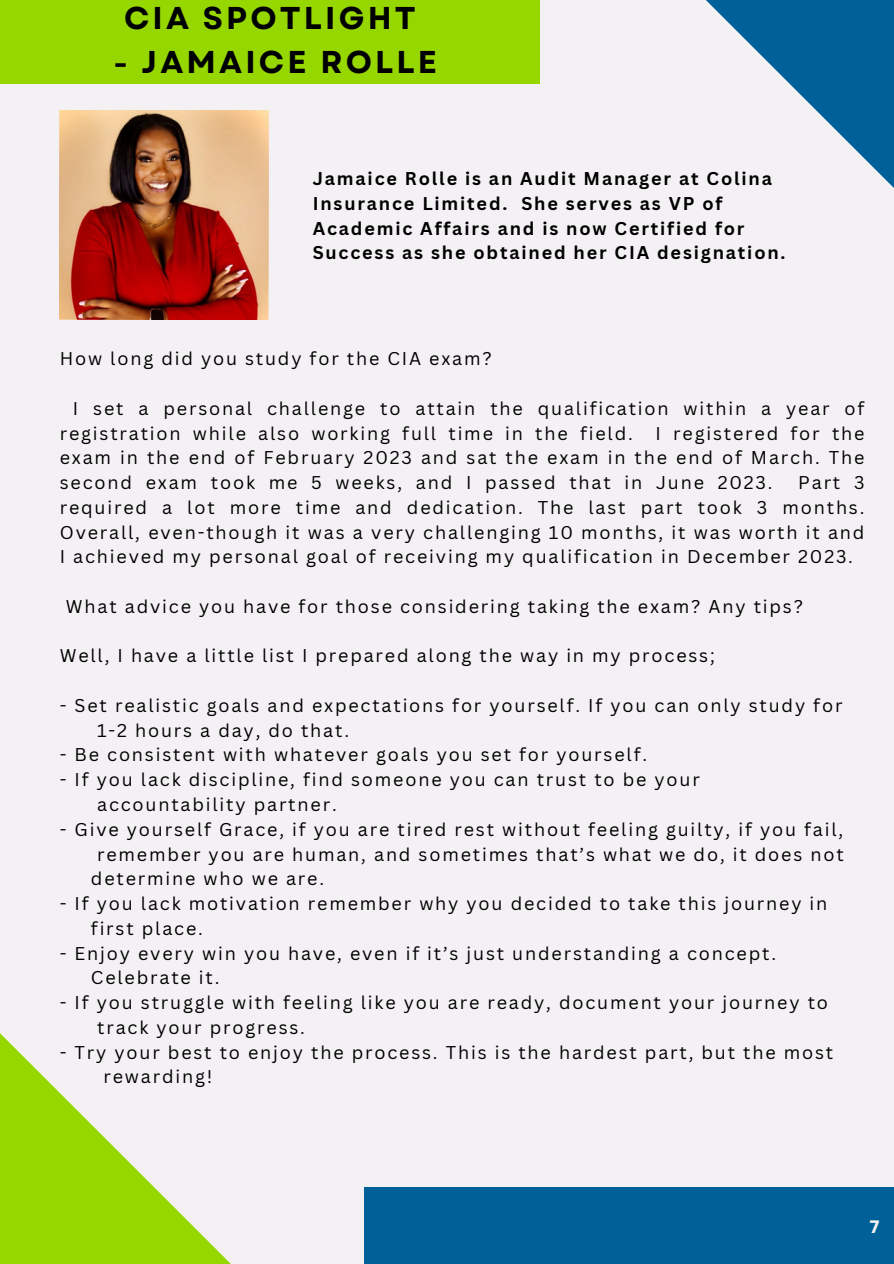
<style>
.page{position:relative;width:894px;height:1264px;background:#fff}
.page>*{position:absolute;margin:0;border:0;box-sizing:border-box;transform-origin:0 0}
.t1{font:700 31.5px "Garet";letter-spacing:.1em;color:#000}
.t2{font:18px/24.8px "Canva Sans";letter-spacing:.1em;color:#000;text-align:justify}
.t3{font:700 18px/24.8px "Canva Sans";letter-spacing:.1em;color:#000}
.t4{font:700 18px "Garet";color:#f4f1f4}
</style>
<div class="page">
<div style="left:0;top:0;width:893px;height:1263px;background:#f4f1f4"></div>
<svg style="left:0;top:1033px;width:230px;height:230px"></svg>
<svg style="left:706px;top:0;width:187px;height:187px"></svg>
<div style="left:0;top:0;width:539px;height:83px;background:#97d700"></div>
<div style="left:364px;top:1186px;width:529px;height:77px;background:#006198"></div>
<img style="left:59px;top:111px;width:210px;height:209px">
<p class="t1" style="left:124px;top:-4px;width:293px">CIA SPOTLIGHT</p>
<p class="t1" style="left:113px;top:40px;width:325px">- JAMAICE ROLLE</p>
<p class="t3" style="left:312px;top:166px;width:474px">Jamaice Rolle is an Audit Manager at Colina Insurance Limited. She serves as VP of Academic Affairs and is now Certified for Success as she obtained her CIA designation.</p>
<h1 class="t2" style="left:60px;top:346px;width:433px">How long did you study for the CIA exam?</h1>
<p class="t2" style="left:60px;top:395px;width:806px;text-indent:13px">I set a personal challenge to attain the qualification within a year of registration while also working full time in the field.</p>
<p class="t2" style="left:60px;top:420px;width:806px;text-indent:595px">I registered for the exam in the end of February 2023 and sat the exam in the end of March. The second exam took me 5 weeks, and I passed that in June 2023.</p>
<p class="t2" style="left:60px;top:469px;width:806px;text-indent:738px">Part 3 required a lot more time and dedication. The last part took 3 months.<br>Overall, even-though it was a very challenging 10 months, it was worth it and I achieved my personal goal of receiving my qualification in December 2023.</p>
<p class="t2" style="left:66px;top:593px;width:738px">What advice you have for those considering taking the exam? Any tips?</p>
<h2 class="t2" style="left:60px;top:643px;width:656px">Well, I have a little list I prepared along the way in my process;</h2>
<p class="t2" style="left:60px;top:692px;width:784px">- Set realistic goals and expectations for yourself. If you can only study for</p>
<p class="t2" style="left:97px;top:717px;width:253px">1-2 hours a day, do that.</p>
<p class="t2" style="left:60px;top:742px;width:588px">- Be consistent with whatever goals you set for yourself.</p>
<p class="t2" style="left:60px;top:766px;width:641px">- If you lack discipline, find someone you can trust to be your</p>
<p class="t2" style="left:97px;top:791px;width:241px">accountability partner.</p>
<p class="t2" style="left:60px;top:816px;width:784px">- Give yourself Grace, if you are tired rest without feeling guilty, if you fail,</p>
<p class="t2" style="left:97px;top:841px;width:748px">remember you are human, and sometimes that’s what we do, it does not</p>
<p class="t2" style="left:91px;top:865px;width:235px">determine who we are.</p>
<p class="t2" style="left:60px;top:890px;width:769px">- If you lack motivation remember why you decided to take this journey in</p>
<p class="t2" style="left:91px;top:915px;width:113px">first place.</p>
<p class="t2" style="left:60px;top:940px;width:717px">- Enjoy every win you have, even if it’s just understanding a concept.</p>
<p class="t2" style="left:91px;top:964px;width:130px">Celebrate it.</p>
<p class="t2" style="left:60px;top:989px;width:769px">- If you struggle with feeling like you are ready, document your journey to</p>
<p class="t2" style="left:97px;top:1014px;width:209px">track your progress.</p>
<p class="t2" style="left:60px;top:1039px;width:774px">- Try your best to enjoy the process. This is the hardest part, but the most</p>
<p class="t2" style="left:103px;top:1063px;width:110px">rewarding!</p>
<p class="t4" style="left:869px;top:1213px;width:12px">7</p>
</div>
